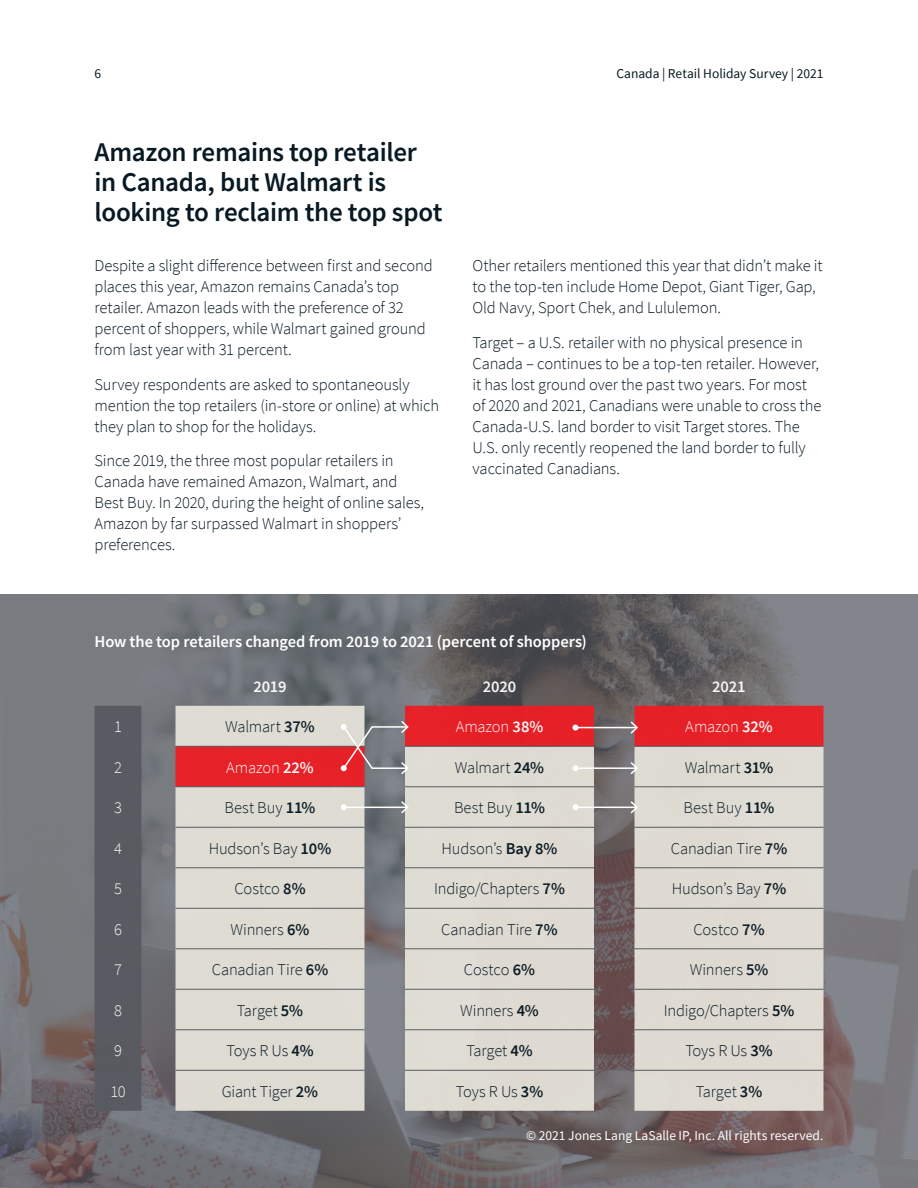
<style>
.page{position:relative;width:918px;height:1188px;background:#fff}
.page>*{position:absolute;margin:0;border:0;box-sizing:border-box;transform-origin:0 0}
.t1{font:600 27px/30px "Source Sans Pro";letter-spacing:-.01em;color:#081923}
.t2{font:300 16.5px/21px "Source Sans Pro";letter-spacing:-.01em;color:#081923}
.t3{font:600 16.5px "Source Sans Pro";letter-spacing:-.005em;color:#fff}
.t4{font:300 16.5px "Source Sans Pro";letter-spacing:-.01em;color:#fff}
.t5{font:13.5px "Source Sans Pro";letter-spacing:.005em;color:#fff}
.t6{font:13.5px "Source Sans Pro";color:#081923}
.s1{font-weight:600}
</style>
<div class="page">
<img style="left:0;top:594px;width:918px;height:594px">
<div style="left:94px;top:706px;width:47px;height:405px;background:#585c62"></div>
<svg style="left:176px;top:787px;width:648px;height:324px;background:#cfcbc4"></svg>
<svg style="left:176px;top:706px;width:648px;height:81px;background:#d67c7b"></svg>
<hr style="left:176px;top:746px;width:188px;height:1px;background:#575b61">
<hr style="left:176px;top:787px;width:188px;height:1px;background:#575b61">
<hr style="left:176px;top:827px;width:188px;height:1px;background:#575b61">
<hr style="left:176px;top:868px;width:188px;height:1px;background:#575b61">
<hr style="left:176px;top:908px;width:188px;height:1px;background:#575b61">
<hr style="left:176px;top:949px;width:188px;height:1px;background:#575b61">
<hr style="left:176px;top:989px;width:188px;height:1px;background:#575b61">
<hr style="left:176px;top:1030px;width:188px;height:1px;background:#575b61">
<hr style="left:176px;top:1070px;width:188px;height:1px;background:#575b61">
<hr style="left:405px;top:746px;width:189px;height:1px;background:#575b61">
<hr style="left:405px;top:787px;width:189px;height:1px;background:#575b61">
<hr style="left:405px;top:827px;width:189px;height:1px;background:#575b61">
<hr style="left:405px;top:868px;width:189px;height:1px;background:#575b61">
<hr style="left:405px;top:908px;width:189px;height:1px;background:#575b61">
<hr style="left:405px;top:949px;width:189px;height:1px;background:#575b61">
<hr style="left:405px;top:989px;width:189px;height:1px;background:#575b61">
<hr style="left:405px;top:1030px;width:189px;height:1px;background:#575b61">
<hr style="left:405px;top:1070px;width:189px;height:1px;background:#575b61">
<hr style="left:634px;top:746px;width:190px;height:1px;background:#575b61">
<hr style="left:634px;top:787px;width:190px;height:1px;background:#575b61">
<hr style="left:634px;top:827px;width:190px;height:1px;background:#575b61">
<hr style="left:634px;top:868px;width:190px;height:1px;background:#575b61">
<hr style="left:634px;top:908px;width:190px;height:1px;background:#575b61">
<hr style="left:634px;top:949px;width:190px;height:1px;background:#575b61">
<hr style="left:634px;top:989px;width:190px;height:1px;background:#575b61">
<hr style="left:634px;top:1030px;width:190px;height:1px;background:#575b61">
<hr style="left:634px;top:1070px;width:190px;height:1px;background:#575b61">
<hr style="left:576px;top:727px;width:61px;height:1px;background:#fff">
<svg style="left:573px;top:725px;width:6px;height:6px"></svg>
<svg style="left:629px;top:720px;width:10px;height:15px"></svg>
<hr style="left:576px;top:767px;width:61px;height:2px;background:#fff">
<svg style="left:573px;top:765px;width:6px;height:6px"></svg>
<svg style="left:629px;top:760px;width:10px;height:16px"></svg>
<hr style="left:576px;top:807px;width:61px;height:1px;background:#fff">
<svg style="left:573px;top:804px;width:6px;height:6px"></svg>
<svg style="left:629px;top:800px;width:10px;height:15px"></svg>
<hr style="left:344px;top:807px;width:64px;height:1px;background:#fff">
<svg style="left:341px;top:804px;width:6px;height:6px"></svg>
<svg style="left:400px;top:800px;width:10px;height:15px"></svg>
<svg style="left:341px;top:719px;width:69px;height:57px;background:#a78588"></svg>
<p class="t6" style="left:94px;top:65px;width:8px">6</p>
<p class="t6" style="left:616px;top:65px;width:209px">Canada | Retail Holiday Survey | 2021</p>
<h1 class="t1" style="left:94px;top:137px;width:350px">Amazon remains top retailer in Canada, but Walmart is looking to reclaim the top spot</h1>
<p class="t2" style="left:94px;top:255px;width:340px">Despite a slight difference between first and second places this year, Amazon remains Canada’s top retailer. Amazon leads with the preference of 32 percent of shoppers, while Walmart gained ground from last year with 31 percent.</p>
<p class="t2" style="left:94px;top:374px;width:346px">Survey respondents are asked to spontaneously mention the top retailers (in-store or online) at which they plan to shop for the holidays.</p>
<p class="t2" style="left:94px;top:450px;width:331px">Since 2019, the three most popular retailers in Canada have remained Amazon, Walmart, and Best Buy. In 2020, during the height of online sales, Amazon by far surpassed Walmart in shoppers’ preferences.</p>
<p class="t2" style="left:472px;top:255px;width:352px">Other retailers mentioned this year that didn’t make it to the top-ten include Home Depot, Giant Tiger, Gap,<br>Old Navy, Sport Chek, and Lululemon.</p>
<p class="t2" style="left:472px;top:332px;width:350px">Target – a U.S. retailer with no physical presence in Canada – continues to be a top-ten retailer. However, it has lost ground over the past two years. For most of 2020 and 2021, Canadians were unable to cross the Canada-U.S. land border to visit Target stores. The U.S. only recently reopened the land border to fully vaccinated Canadians.</p>
<p class="t3" style="left:94px;top:631px;width:494px">How the top retailers changed from 2019 to 2021 (percent of shoppers)</p>
<p class="t3" style="left:253px;top:675px;width:35px">2019</p>
<p class="t3" style="left:483px;top:675px;width:35px">2020</p>
<p class="t3" style="left:712px;top:675px;width:35px">2021</p>
<p class="t4" style="left:114px;top:717px;width:9px">1</p>
<p class="t2" style="left:225px;top:716px;width:91px">Walmart <span class="s1">37%</span></p>
<p class="t4" style="left:456px;top:717px;width:89px">Amazon <span class="s1">38%</span></p>
<p class="t4" style="left:685px;top:717px;width:89px">Amazon <span class="s1">32%</span></p>
<p class="t4" style="left:114px;top:757px;width:9px">2</p>
<p class="t4" style="left:226px;top:757px;width:89px">Amazon <span class="s1">22%</span></p>
<p class="t2" style="left:455px;top:757px;width:91px">Walmart <span class="s1">24%</span></p>
<p class="t2" style="left:685px;top:757px;width:90px">Walmart <span class="s1">31%</span></p>
<p class="t4" style="left:114px;top:798px;width:9px">3</p>
<p class="t2" style="left:225px;top:797px;width:92px">Best Buy <span class="s1">11%</span></p>
<p class="t2" style="left:454px;top:797px;width:92px">Best Buy <span class="s1">11%</span></p>
<p class="t2" style="left:684px;top:797px;width:92px">Best Buy <span class="s1">11%</span></p>
<p class="t4" style="left:114px;top:838px;width:9px">4</p>
<p class="t2" style="left:209px;top:838px;width:124px">Hudson’s Bay <span class="s1">10%</span></p>
<p class="t2" style="left:442px;top:838px;width:117px">Hudson’s <span class="s1">Bay 8%</span></p>
<p class="t2" style="left:671px;top:838px;width:118px">Canadian Tire <span class="s1">7%</span></p>
<p class="t4" style="left:114px;top:879px;width:9px">5</p>
<p class="t2" style="left:234px;top:878px;width:73px">Costco <span class="s1">8%</span></p>
<p class="t2" style="left:434px;top:878px;width:132px">Indigo/Chapters <span class="s1">7%</span></p>
<p class="t2" style="left:672px;top:878px;width:116px">Hudson’s Bay <span class="s1">7%</span></p>
<p class="t4" style="left:114px;top:919px;width:9px">6</p>
<p class="t2" style="left:231px;top:919px;width:80px">Winners <span class="s1">6%</span></p>
<p class="t2" style="left:441px;top:919px;width:118px">Canadian Tire <span class="s1">7%</span></p>
<p class="t2" style="left:693px;top:919px;width:73px">Costco <span class="s1">7%</span></p>
<p class="t4" style="left:114px;top:960px;width:9px">7</p>
<p class="t2" style="left:212px;top:959px;width:118px">Canadian Tire <span class="s1">6%</span></p>
<p class="t2" style="left:464px;top:959px;width:73px">Costco <span class="s1">6%</span></p>
<p class="t2" style="left:690px;top:959px;width:80px">Winners <span class="s1">5%</span></p>
<p class="t4" style="left:114px;top:1000px;width:9px">8</p>
<p class="t2" style="left:237px;top:1000px;width:68px">Target <span class="s1">5%</span></p>
<p class="t2" style="left:460px;top:1000px;width:80px">Winners <span class="s1">4%</span></p>
<p class="t2" style="left:664px;top:1000px;width:132px">Indigo/Chapters <span class="s1">5%</span></p>
<p class="t4" style="left:114px;top:1041px;width:9px">9</p>
<p class="t2" style="left:226px;top:1040px;width:89px">Toys R Us <span class="s1">4%</span></p>
<p class="t2" style="left:466px;top:1040px;width:68px">Target <span class="s1">4%</span></p>
<p class="t2" style="left:685px;top:1040px;width:89px">Toys R Us <span class="s1">3%</span></p>
<p class="t4" style="left:110px;top:1081px;width:17px">10</p>
<p class="t2" style="left:222px;top:1081px;width:98px">Giant Tiger <span class="s1">2%</span></p>
<p class="t2" style="left:456px;top:1081px;width:89px">Toys R Us <span class="s1">3%</span></p>
<p class="t2" style="left:696px;top:1081px;width:68px">Target <span class="s1">3%</span></p>
<p class="t5" style="left:526px;top:1127px;width:299px">© 2021 Jones Lang LaSalle IP, Inc. All rights reserved.</p>
</div>
